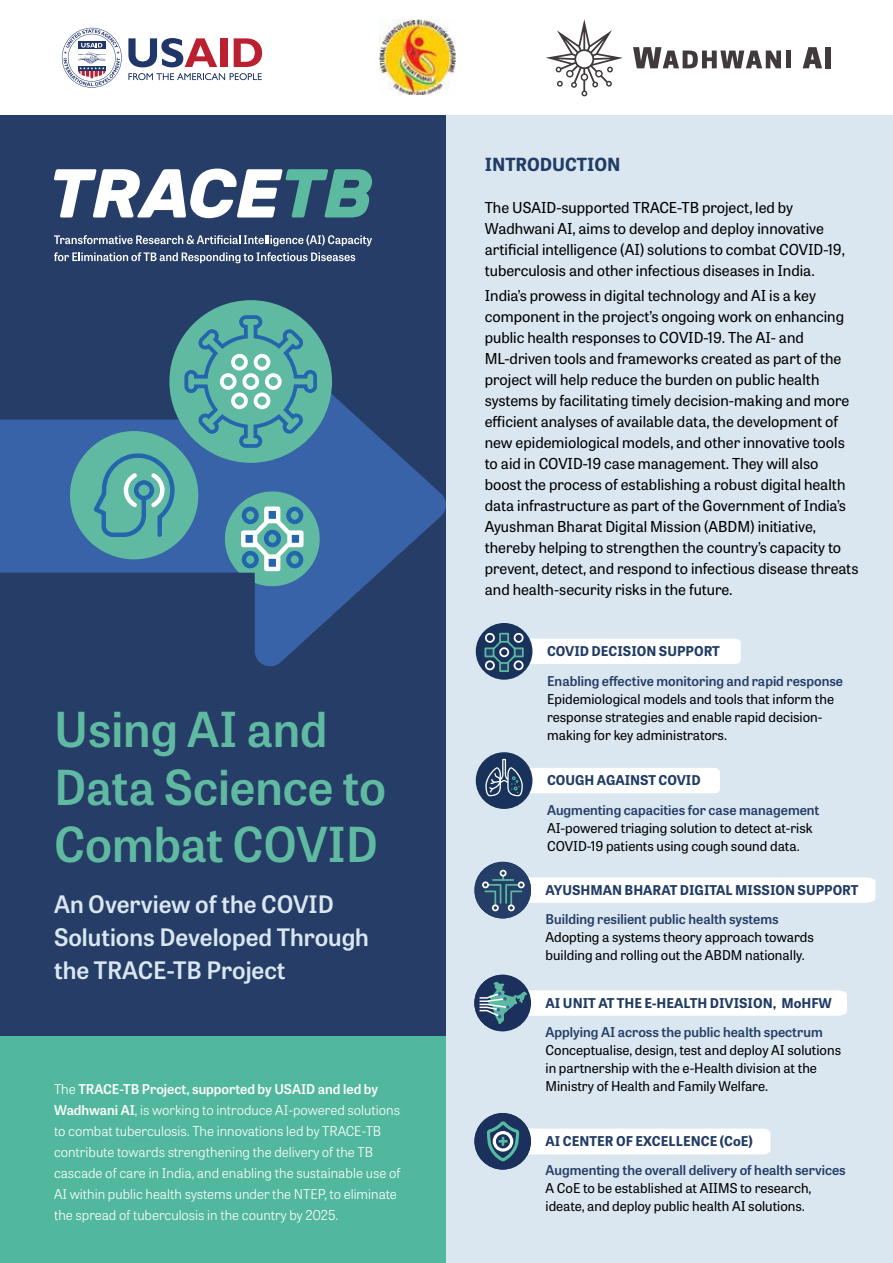
<style>
.page{position:relative;width:893px;height:1263px;background:#dae7f0}
.page>*{position:absolute;margin:0;border:0;box-sizing:border-box;transform-origin:0 0}
.t1{font:600 48px/57.6px "Tablet Gothic";color:#5fbaa1}
.t2{font:600 24px/33px "Tablet Gothic";color:#dae7f0}
.t3{font:700 18px "Tablet Gothic";color:#213d66}
.t4{font:15px/21px "Tablet Gothic";color:#000}
.t5{font:13.5px/18px "Tablet Gothic";color:#000}
.t6{font:300 13.5px/21px "Tablet Gothic";color:#fff}
.t7{font:600 13.5px "Tablet Gothic";color:#253d67}
.t8{font:700 13.5px "Tablet Gothic";color:#213d66}
.s1{font-weight:600}
</style>
<div class="page">
<div style="left:0;top:0;width:446px;height:1263px;background:#253d67"></div>
<svg style="left:0;top:339px;width:446px;height:328px"></svg>
<div style="left:70px;top:431px;width:128px;height:128px;background:#5fbaa1;border-radius:64px"></div>
<div style="left:169px;top:300px;width:163px;height:163px;background:#5fbaa1;border-radius:81px"></div>
<div style="left:225px;top:491px;width:95px;height:95px;background:#5fbaa1;border-radius:47px"></div>
<div style="left:0;top:0;width:893px;height:115px;background:#fff"></div>
<svg style="left:128px;top:73px;width:134px;height:7px"></svg>
<svg style="left:128px;top:38px;width:89px;height:29px"></svg>
<div style="left:220px;top:38px;width:7px;height:29px;background:#bb2031"></div>
<svg style="left:234px;top:38px;width:28px;height:29px"></svg>
<svg style="left:62px;top:28px;width:60px;height:60px"></svg>
<img style="left:380px;top:20px;width:75px;height:74px">
<svg style="left:546px;top:19px;width:77px;height:77px"></svg>
<svg style="left:633px;top:47px;width:148px;height:21px"></svg>
<div style="left:786px;top:51px;width:5px;height:17px;background:#403a3c"></div>
<svg style="left:803px;top:47px;width:19px;height:21px"></svg>
<div style="left:825px;top:47px;width:6px;height:21px;background:#403a3c"></div>
<svg style="left:54px;top:169px;width:318px;height:49px"></svg>
<svg style="left:54px;top:235px;width:318px;height:11px"></svg>
<svg style="left:54px;top:252px;width:301px;height:11px"></svg>
<div style="left:0;top:1037px;width:446px;height:226px;background:#51b79d"></div>
<svg style="left:183px;top:313px;width:136px;height:137px"></svg>
<svg style="left:93px;top:453px;width:80px;height:84px"></svg>
<svg style="left:239px;top:504px;width:66px;height:67px"></svg>
<div style="left:476px;top:623px;width:56px;height:57px;background:#18325b;border-radius:50%"></div>
<svg style="left:484px;top:632px;width:257px;height:39px"></svg>
<svg style="left:475px;top:862px;width:400px;height:56px"></svg>
<svg style="left:474px;top:975px;width:373px;height:56px"></svg>
<div style="left:474px;top:1113px;width:57px;height:57px;background:#1b305c;border-radius:50%"></div>
<svg style="left:485px;top:1118px;width:285px;height:46px"></svg>
<div style="left:476px;top:752px;width:56px;height:57px;background:#18325b;border-radius:50%"></div>
<svg style="left:485px;top:759px;width:235px;height:37px"></svg>
<h1 class="t1" style="left:54px;top:699px;width:334px">Using AI and<br>Data Science to<br>Combat COVID</h1>
<h2 class="t2" style="left:54px;top:886px;width:316px">An Overview of the COVID<br>Solutions Developed Through the TRACE-TB Project</h2>
<p class="t6" style="left:54px;top:1078px;width:348px">The <span class="s1">TRACE-TB Project, supported by USAID and led by Wadhwani AI</span>, is working to introduce AI-powered solutions to combat tuberculosis. The innovations led by TRACE-TB contribute towards strengthening the delivery of the TB cascade of care in India, and enabling the sustainable use of AI within public health systems under the NTEP, to eliminate the spread of tuberculosis in the country by 2025.</p>
<p class="t3" style="left:485px;top:152px;width:137px">INTRODUCTION</p>
<p class="t4" style="left:485px;top:196px;width:362px">The USAID-supported TRACE-TB project, led by Wadhwani AI, aims to develop and deploy innovative artificial intelligence (AI) solutions to combat COVID-19, tuberculosis and other infectious diseases in India.</p>
<p class="t4" style="left:485px;top:285px;width:375px">India’s prowess in digital technology and AI is a key component in the project’s ongoing work on enhancing public health responses to COVID-19. The AI- and ML-driven tools and frameworks created as part of the project will help reduce the burden on public health systems by facilitating timely decision-making and more efficient analyses of available data, the development of new epidemiological models, and other innovative tools to aid in COVID-19 case management. They will also boost the process of establishing a robust digital health data infrastructure as part of the Government of India’s Ayushman Bharat Digital Mission (ABDM) initiative, thereby helping to strengthen the country’s capacity to prevent, detect, and respond to infectious disease threats and health-security risks in the future.</p>
<p class="t8" style="left:547px;top:642px;width:174px">COVID DECISION SUPPORT</p>
<p class="t7" style="left:547px;top:671px;width:298px">Enabling effective monitoring and rapid response</p>
<p class="t5" style="left:547px;top:689px;width:289px">Epidemiological models and tools that inform the response strategies and enable rapid decision&shy;making for key administrators.</p>
<p class="t8" style="left:547px;top:771px;width:155px">COUGH AGAINST COVID</p>
<p class="t7" style="left:547px;top:800px;width:274px">Augmenting capacities for case management</p>
<p class="t5" style="left:547px;top:818px;width:267px">AI-powered triaging solution to detect at-risk<br>COVID-19 patients using cough sound data.</p>
<p class="t8" style="left:546px;top:880px;width:314px">AYUSHMAN BHARAT DIGITAL MISSION SUPPORT</p>
<p class="t7" style="left:546px;top:910px;width:235px">Building resilient public health systems</p>
<p class="t5" style="left:546px;top:928px;width:270px">Adopting a systems theory approach towards building and rolling out the ABDM nationally.</p>
<p class="t8" style="left:546px;top:993px;width:288px">AI UNIT AT THE E-HEALTH DIVISION, MoHFW</p>
<p class="t7" style="left:546px;top:1023px;width:279px">Applying AI across the public health spectrum</p>
<p class="t5" style="left:546px;top:1041px;width:297px">Conceptualise, design, test and deploy AI solutions in partnership with the e-Health division at the<br>Ministry of Health and Family Welfare.</p>
<p class="t8" style="left:546px;top:1132px;width:209px">AI CENTER OF EXCELLENCE (CoE)</p>
<p class="t7" style="left:546px;top:1161px;width:302px">Augmenting the overall delivery of health services</p>
<p class="t5" style="left:546px;top:1179px;width:267px">A CoE to be established at AIIMS to research, ideate, and deploy public health AI solutions.</p>
</div>
